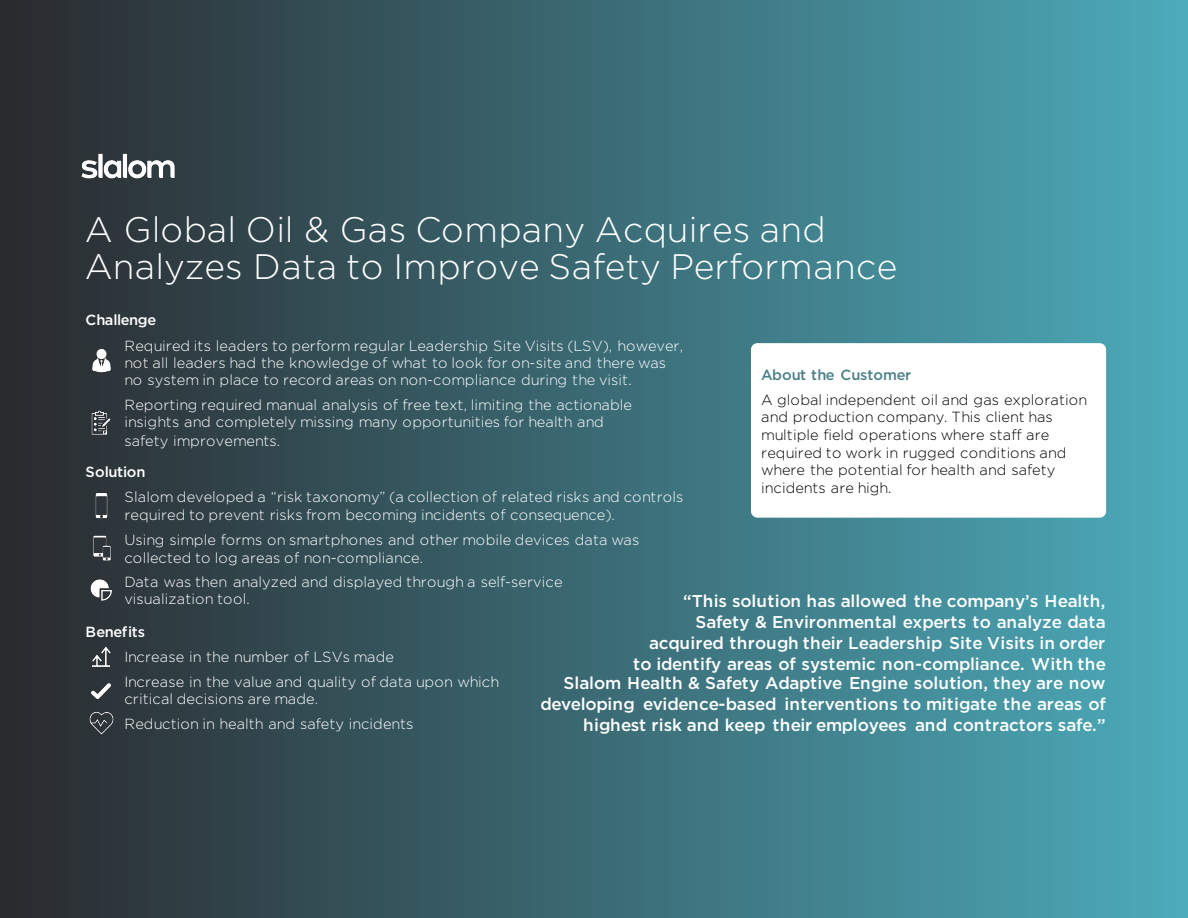
<style>
.page{position:relative;width:1188px;height:918px;background:#fff}
.page>*{position:absolute;margin:0;border:0;box-sizing:border-box;transform-origin:0 0}
.t1{font:300 35.4px/37.8px "Gotham";letter-spacing:.01em;color:#fff}
.t2{font:500 17.1px/20.5px "Gotham";color:#fff;text-align:right}
.t3{font:300 14.7px/17.1px "Gotham";letter-spacing:.005em;color:#fff}
.t4{font:300 14.7px/17.5px "Gotham";letter-spacing:.005em;color:#000}
.t5{font:500 14.7px "Gotham";letter-spacing:-.02em;color:#fff}
.t6{font:500 14.7px "Gotham";letter-spacing:-.005em;color:#4b7f87}
.t7{font:500 14.7px "Gotham";letter-spacing:.005em;color:#fff}
</style>
<div class="page">
<div style="left:0;top:0;width:1188px;height:918px;background:linear-gradient(to right,#2a2a2e,#4cabbb)"></div>
<img style="left:76px;top:148px;width:104px;height:36px">
<div style="left:751px;top:343px;width:355px;height:175px;background:#fff;border-radius:6px"></div>
<img style="left:87px;top:347px;width:28px;height:28px">
<img style="left:83px;top:404px;width:36px;height:37px">
<img style="left:87px;top:491px;width:28px;height:29px">
<img style="left:88px;top:535px;width:26px;height:27px">
<img style="left:87px;top:575px;width:28px;height:28px">
<img style="left:88px;top:643px;width:26px;height:20px">
<div style="left:74px;top:663px;width:55px;height:56px;background:#2d353a"></div>
<img style="left:87px;top:708px;width:28px;height:29px">
<h1 class="t1" style="left:85px;top:210px;width:814px">A Global Oil &amp; Gas Company Acquires and<br>Analyzes Data to Improve Safety Performance</h1>
<p class="t5" style="left:85px;top:311px;width:73px">Challenge</p>
<p class="t3" style="left:124px;top:337px;width:560px">Required its leaders to perform regular Leadership Site Visits (LSV), however, not all leaders had the knowledge of what to look for on-site and there was no system in place to record areas on non-compliance during the visit.</p>
<p class="t3" style="left:124px;top:396px;width:509px;line-height:17.7px">Reporting required manual analysis of free text, limiting the actionable insights and completely missing many opportunities for health and safety improvements.</p>
<p class="t7" style="left:85px;top:464px;width:62px">Solution</p>
<p class="t3" style="left:124px;top:487px;width:561px;line-height:18.3px">Slalom developed a “risk taxonomy” (a collection of related risks and controls required to prevent risks from becoming incidents of consequence).</p>
<p class="t3" style="left:124px;top:530px;width:516px;line-height:18.3px">Using simple forms on smartphones and other mobile devices data was collected to log areas of non-compliance.</p>
<p class="t3" style="left:124px;top:573px;width:440px">Data was then analyzed and displayed through a self-service visualization tool.</p>
<p class="t5" style="left:85px;top:624px;width:61px">Benefits</p>
<p class="t3" style="left:124px;top:644px;width:377px;line-height:25.7px">Increase in the number of LSVs made<br>Increase in the value and quality of data upon which</p>
<p class="t3" style="left:124px;top:687px;width:291px;line-height:24.5px">critical decisions are made.<br>Reduction in health and safety incidents</p>
<p class="t6" style="left:761px;top:366px;width:152px">About the Customer</p>
<p class="t4" style="left:761px;top:391px;width:328px">A global independent oil and gas exploration and production company. This client has multiple field operations where staff are required to work in rugged conditions and where the potential for health and safety incidents are high.</p>
<p class="t2" style="left:540px;top:591px;width:567px">“This solution has allowed the company’s Health,<br>Safety &amp; Environmental experts to analyze data<br>acquired through their Leadership Site Visits in order<br>to identify areas of systemic non-compliance. With the<br>Slalom Health &amp; Safety Adaptive Engine solution, they are now developing evidence-based interventions to mitigate the areas of highest risk and keep their employees and contractors safe.”</p>
</div>
